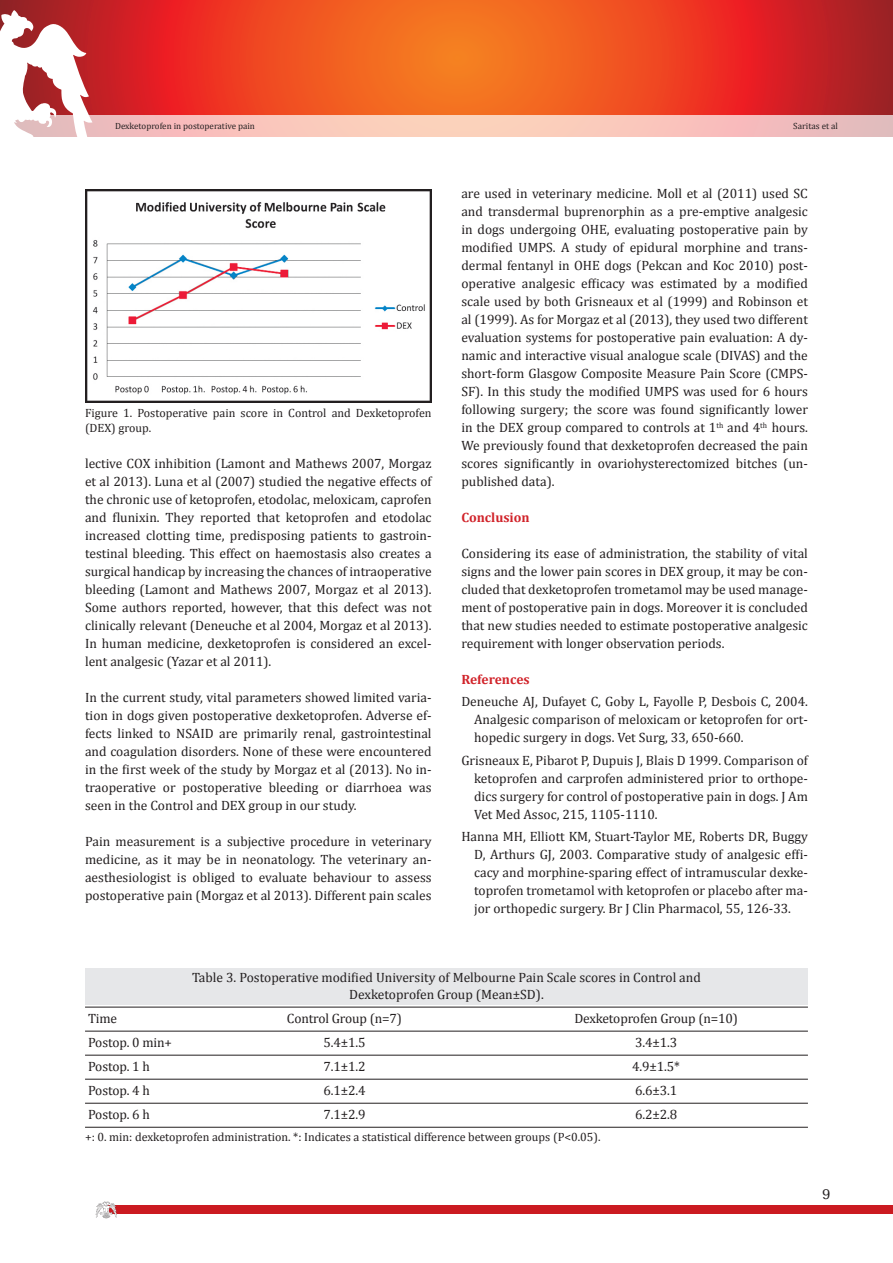
<style>
.page{position:relative;width:893px;height:1263px;background:#fff}
.page>*{position:absolute;margin:0;border:0;box-sizing:border-box;transform-origin:0 0}
.t1{font:15px "Humanist Slabserif 712 BT";color:#231f20}
.Standartım{font:13.5px/18px "Cambria";color:#231f20;text-align:justify}
.Kaynaklar{font:13.5px/18px "Cambria";color:#231f20;text-align:justify}
.Standartım-2{font:700 13.5px "Cambria";color:#d1232a}
.t2{font:12px/14.4px "Cambria";color:#231f20}
.t3{font:9px "Cambria";color:#231f20}
</style>
<div class="page">
<svg style="left:92px;top:0;width:801px;height:115px;background:#e54522"></svg>
<div style="left:106px;top:1205px;width:787px;height:9px;background:#cb1a21"></div>
<svg style="left:0;top:0;width:92px;height:137px"></svg>
<svg style="left:96px;top:1201px;width:21px;height:17px"></svg>
<svg style="left:0;top:115px;width:893px;height:21px;background:#f5c7bf"></svg>
<img style="left:85px;top:190px;width:347px;height:212px">
<div style="left:85px;top:968px;width:723px;height:36px;background:#e6e7e9"></div>
<hr style="left:85px;top:1007px;width:723px;height:1px;background:#231f20">
<hr style="left:85px;top:1055px;width:723px;height:1px;background:#231f20">
<hr style="left:85px;top:1031px;width:723px;height:1px;background:#231f20">
<hr style="left:85px;top:1079px;width:723px;height:1px;background:#231f20">
<hr style="left:85px;top:1103px;width:723px;height:1px;background:#231f20">
<hr style="left:85px;top:1127px;width:723px;height:1px;background:#231f20">
<p class="t3" style="left:115px;top:121px;width:141px">Dexketoprofen in postoperative pain</p>
<p class="t3" style="left:793px;top:121px;width:46px">Saritas et al</p>
<p class="t2" style="left:85px;top:406px;width:348px">Figure 1. Postoperative pain score in Control and Dexketoprofen (DEX) group.</p>
<p class="Standartım" style="left:85px;top:454px;width:348px">lective COX inhibition (Lamont and Mathews 2007, Morgaz et al 2013). Luna et al (2007) studied the negative effects of the chronic use of ketoprofen, etodolac, meloxicam, caprofen and flunixin. They reported that ketoprofen and etodolac increased clotting time, predisposing patients to gastroin&shy;testinal bleeding. This effect on haemostasis also creates a surgical handicap by increasing the chances of intraoperative bleeding (Lamont and Mathews 2007, Morgaz et al 2013).<br>Some authors reported, however, that this defect was not clinically relevant (Deneuche et al 2004, Morgaz et al 2013).<br>In human medicine, dexketoprofen is considered an excel&shy;lent analgesic (Yazar et al 2011).</p>
<p class="Standartım" style="left:85px;top:688px;width:348px">In the current study, vital parameters showed limited varia&shy;tion in dogs given postoperative dexketoprofen. Adverse ef&shy;fects linked to NSAID are primarily renal, gastrointestinal and coagulation disorders. None of these were encountered in the first week of the study by Morgaz et al (2013). No in&shy;traoperative or postoperative bleeding or diarrhoea was seen in the Control and DEX group in our study.</p>
<p class="Standartım" style="left:85px;top:832px;width:348px">Pain measurement is a subjective procedure in veterinary medicine, as it may be in neonatology. The veterinary an&shy;aesthesiologist is obliged to evaluate behaviour to assess postoperative pain (Morgaz et al 2013). Different pain scales</p>
<p class="Standartım" style="left:461px;top:184px;width:348px">are used in veterinary medicine. Moll et al (2011) used SC and transdermal buprenorphin as a pre-emptive analgesic in dogs undergoing OHE, evaluating postoperative pain by modified UMPS. A study of epidural morphine and trans&shy;dermal fentanyl in OHE dogs (Pekcan and Koc 2010) post&shy;operative analgesic efficacy was estimated by a modified scale used by both Grisneaux et al (1999) and Robinson et al (1999). As for Morgaz et al (2013), they used two different evaluation systems for postoperative pain evaluation: A dy&shy;namic and interactive visual analogue scale (DIVAS) and the short-form Glasgow Composite Measure Pain Score (CMPS-SF). In this study the modified UMPS was used for 6 hours following surgery; the score was found significantly lower in the DEX group compared to controls at 1<sup>th</sup> and 4<sup>th</sup> hours.<br>We previously found that dexketoprofen decreased the pain scores significantly in ovariohysterectomized bitches (un&shy;published data).</p>
<p class="Standartım-2" style="left:461px;top:508px;width:70px">Conclusion</p>
<p class="Standartım" style="left:461px;top:544px;width:348px">Considering its ease of administration, the stability of vital signs and the lower pain scores in DEX group, it may be con&shy;cluded that dexketoprofen trometamol may be used manage&shy;ment of postoperative pain in dogs. Moreover it is concluded that new studies needed to estimate postoperative analgesic requirement with longer observation periods.</p>
<p class="Standartım-2" style="left:461px;top:670px;width:70px">References</p>
<p class="Kaynaklar" style="left:474px;top:693px;width:335px;text-indent:-13px">Deneuche AJ, Dufayet C, Goby L, Fayolle P, Desbois C, 2004.<br>Analgesic comparison of meloxicam or ketoprofen for ort&shy;hopedic surgery in dogs. Vet Surg, 33, 650-660.</p>
<p class="Kaynaklar" style="left:474px;top:751px;width:335px;text-indent:-13px">Grisneaux E, Pibarot P, Dupuis J, Blais D 1999. Comparison of ketoprofen and carprofen administered prior to orthope&shy;dics surgery for control of postoperative pain in dogs. J Am Vet Med Assoc, 215, 1105-1110.</p>
<p class="Kaynaklar" style="left:474px;top:827px;width:335px;text-indent:-13px">Hanna MH, Elliott KM, Stuart-Taylor ME, Roberts DR, Buggy D, Arthurs GJ, 2003. Comparative study of analgesic effi&shy;cacy and morphine-sparing effect of intramuscular dexke&shy;toprofen trometamol with ketoprofen or placebo after ma&shy;jor orthopedic surgery. Br J Clin Pharmacol, 55, 126-33.</p>
<p class="Standartım" style="left:192px;top:969px;width:510px">Table 3. Postoperative modified University of Melbourne Pain Scale scores in Control and</p>
<p class="Standartım" style="left:349px;top:985px;width:196px">Dexketoprofen Group (Mean±SD).</p>
<p class="Standartım" style="left:574px;top:1009px;width:165px">Dexketoprofen Group (n=10)</p>
<p class="Standartım" style="left:635px;top:1033px;width:44px">3.4±1.3</p>
<p class="Standartım" style="left:632px;top:1057px;width:49px">4.9±1.5*</p>
<p class="Standartım" style="left:635px;top:1081px;width:44px">6.6±3.1</p>
<p class="Standartım" style="left:635px;top:1105px;width:44px">6.2±2.8</p>
<p class="t2" style="left:85px;top:1130px;width:517px">+: 0. min: dexketoprofen administration. *: Indicates a statistical difference between groups (P&lt;0.05).</p>
<p class="Standartım" style="left:287px;top:1009px;width:117px">Control Group (n=7)</p>
<p class="Standartım" style="left:323px;top:1033px;width:44px">5.4±1.5</p>
<p class="Standartım" style="left:323px;top:1057px;width:44px">7.1±1.2</p>
<p class="Standartım" style="left:323px;top:1081px;width:44px">6.1±2.4</p>
<p class="Standartım" style="left:323px;top:1105px;width:44px">7.1±2.9</p>
<p class="Standartım" style="left:88px;top:1009px;width:31px">Time</p>
<p class="Standartım" style="left:88px;top:1033px;width:85px">Postop. 0 min+</p>
<p class="Standartım" style="left:88px;top:1057px;width:63px">Postop. 1 h</p>
<p class="Standartım" style="left:88px;top:1081px;width:63px">Postop. 4 h</p>
<p class="Standartım" style="left:88px;top:1105px;width:63px">Postop. 6 h</p>
<p class="t1" style="left:822px;top:1184px;width:10px">9</p>
</div>
